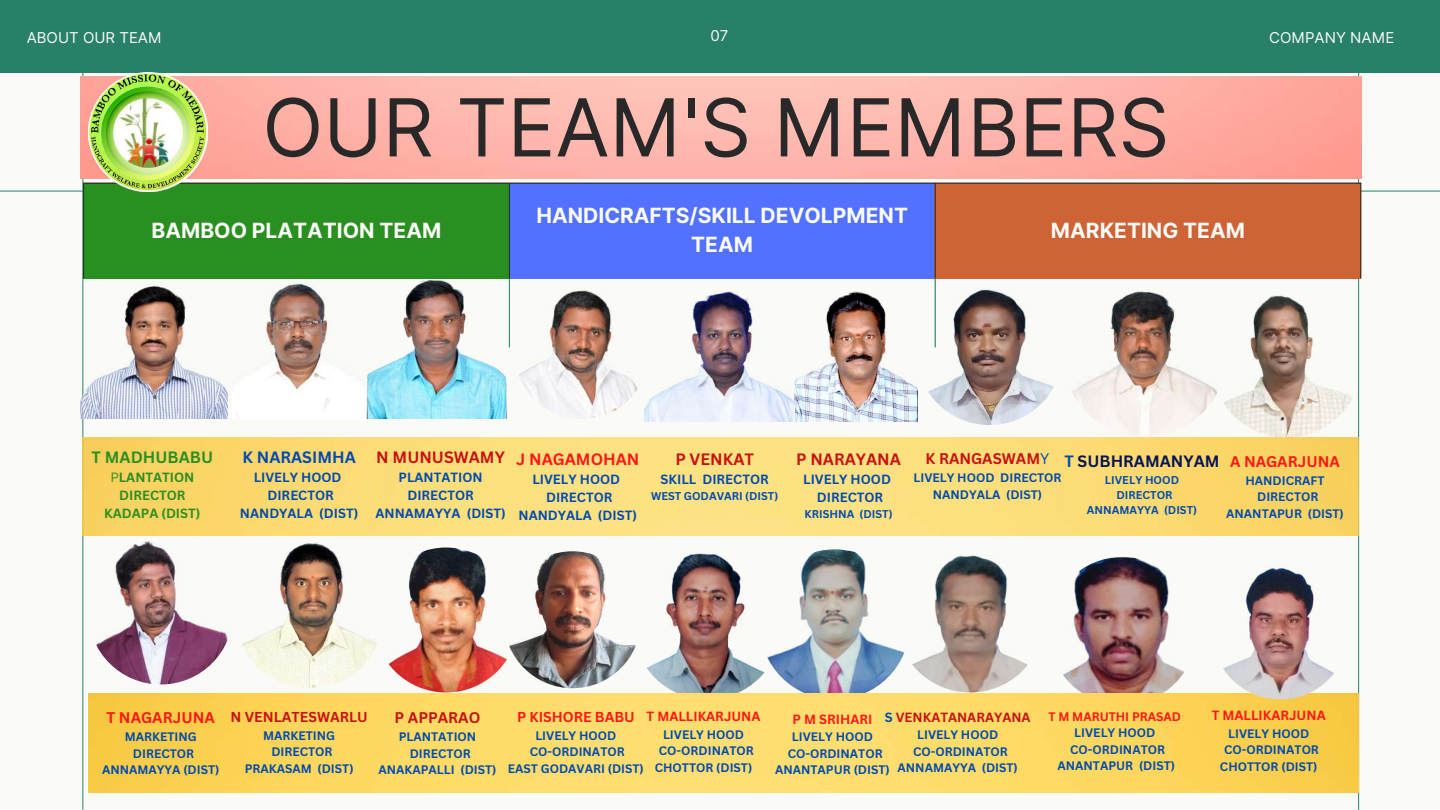
<style>
.page{position:relative;width:1440px;height:810px;background:#fafaf7}
.page>*{position:absolute;margin:0;border:0;box-sizing:border-box;transform-origin:0 0}
.t1{font:80px "Inter";color:#292828}
.t2{font:700 21px/29.2px "Inter";color:#fafaf7;text-align:center}
.t3{font:700 16px "Canva Sans";color:#c61212}
.t4{font:700 16px "Canva Sans";color:#061454}
.t5{font:700 16px "Canva Sans";color:#2a8f21}
.t6{font:700 16px "Canva Sans";color:#004aad}
.t7{font:700 16px "Canva Sans";color:#ff1616}
.t8{font:15px "Inter";color:#fafaf7}
.t9{font:700 15px "Canva Sans";color:#ff1616}
.t10{font:700 15px "Canva Sans";color:#c61212}
.t11{font:700 14px "Canva Sans";color:#c61212}
.t12{font:700 14px "Canva Sans";color:#ff1616}
.t13{font:700 13px/18px "Canva Sans";color:#004aad;text-align:center}
.t14{font:700 13px "Canva Sans";color:#ff1616}
.t15{font:700 13px/18px "Canva Sans";color:#2a8f21;text-align:center}
.t16{font:700 13px "Canva Sans";color:#c61212}
.t17{font:700 12px/16.5px "Canva Sans";color:#004aad;text-align:center}
.t18{font:700 12px "Canva Sans";color:#ff1616}
.t19{font:700 11px/15px "Canva Sans";color:#004aad;text-align:center}
.s1{font-weight:400}
.s2{font-weight:400;color:#004aad}
.s3{color:#004aad}
</style>
<div class="page">
<img style="left:916px;top:278px;width:147px;height:147px;border-radius:50%">
<img style="left:88px;top:540px;width:145px;height:145px;border-radius:50%">
<img style="left:374px;top:548px;width:145px;height:145px;border-radius:50%">
<img style="left:1064px;top:275px;width:162px;height:162px;border-radius:50%">
<img style="left:504px;top:551px;width:137px;height:137px;border-radius:50%">
<div style="left:0;top:0;width:1439px;height:72px;background:#278067"></div>
<hr style="left:0;top:191px;width:1440px;height:1px;background:#278067">
<hr style="left:82px;top:73px;width:1px;height:737px;background:#278067">
<hr style="left:1358px;top:73px;width:1px;height:737px;background:#278067">
<img style="left:515px;top:285px;width:134px;height:134px;border-radius:50%">
<img style="left:1212px;top:288px;width:149px;height:150px;border-radius:50%">
<img style="left:760px;top:549px;width:150px;height:150px;border-radius:50%">
<img style="left:80px;top:76px;width:1281px;height:102px">
<div style="left:83px;top:183px;width:427px;height:95px;background:#2a8f21"></div>
<div style="left:509px;top:183px;width:426px;height:95px;background:#5271ff"></div>
<div style="left:935px;top:183px;width:426px;height:95px;background:#ce6335"></div>
<hr style="left:83px;top:183px;width:1px;height:95px;background:#292828">
<hr style="left:509px;top:183px;width:1px;height:95px;background:#292828">
<hr style="left:935px;top:183px;width:1px;height:95px;background:#292828">
<hr style="left:1360px;top:183px;width:1px;height:95px;background:#292828">
<hr style="left:83px;top:183px;width:1278px;height:1px;background:#292828">
<hr style="left:509px;top:278px;width:1px;height:69px;background:#278067">
<hr style="left:935px;top:278px;width:1px;height:69px;background:#278067">
<img style="left:80px;top:276px;width:148px;height:143px">
<img style="left:362px;top:278px;width:146px;height:140px">
<img style="left:795px;top:291px;width:123px;height:130px">
<img style="left:645px;top:291px;width:150px;height:130px">
<img style="left:237px;top:281px;width:128px;height:137px">
<img style="left:633px;top:551px;width:148px;height:148px;border-radius:50%">
<img style="left:236px;top:540px;width:148px;height:148px;border-radius:50%">
<img style="left:896px;top:544px;width:148px;height:149px;border-radius:50%">
<img style="left:1049px;top:557px;width:148px;height:148px;border-radius:50%">
<img style="left:88px;top:694px;width:1270px;height:98px">
<img style="left:82px;top:437px;width:1276px;height:98px">
<img style="left:1212px;top:563px;width:137px;height:136px;border-radius:50%">
<img style="left:88px;top:72px;width:120px;height:119px">
<p class="t8" style="left:27px;top:29px;width:137px">ABOUT OUR TEAM</p>
<p class="t8" style="left:710px;top:27px;width:19px">07</p>
<p class="t8" style="left:1269px;top:29px;width:127px">COMPANY NAME</p>
<h1 class="t1" style="left:262px;top:80px;width:909px">OUR TEAM'S MEMBERS</h1>
<h2 class="t2" style="left:151px;top:216px;width:292px">BAMBOO PLATATION TEAM</h2>
<h2 class="t2" style="left:536px;top:201px;width:373px">HANDICRAFTS/SKILL DEVOLPMENT<br>TEAM</h2>
<h2 class="t2" style="left:1051px;top:216px;width:196px">MARKETING TEAM</h2>
<h3 class="t5" style="left:92px;top:446px;width:123px">T MADHUBABU</h3>
<p class="t15" style="left:104px;top:468px;width:98px"><span class="s1">P</span>LANTATION<br>DIRECTOR<br>KADAPA (DIST)</p>
<h3 class="t6" style="left:243px;top:446px;width:115px">K NARASIMHA</h3>
<p class="t13" style="left:240px;top:468px;width:120px">LIVELY HOOD<br>DIRECTOR<br>NANDYALA (DIST)</p>
<h3 class="t3" style="left:376px;top:446px;width:130px">N MUNUSWAMY</h3>
<p class="t13" style="left:375px;top:468px;width:132px">PLANTATION<br>DIRECTOR<br>ANNAMAYYA (DIST)</p>
<h3 class="t7" style="left:516px;top:448px;width:125px">J NAGAMOHAN</h3>
<p class="t13" style="left:519px;top:470px;width:120px">LIVELY HOOD<br>DIRECTOR<br>NANDYALA (DIST)</p>
<h3 class="t3" style="left:675px;top:448px;width:80px">P VENKAT</h3>
<p class="t13" style="left:661px;top:470px;width:110px">SKILL DIRECTOR</p>
<p class="t19" style="left:651px;top:488px;width:129px">WEST GODAVARI (DIST)</p>
<h3 class="t3" style="left:796px;top:448px;width:106px">P NARAYANA</h3>
<p class="t13" style="left:803px;top:470px;width:89px">LIVELY HOOD<br>DIRECTOR</p>
<p class="t19" style="left:805px;top:506px;width:90px">KRISHNA (DIST)</p>
<p class="t10" style="left:926px;top:448px;width:125px">K RANGASWAM<span class="s2">Y</span></p>
<p class="t17" style="left:914px;top:469px;width:150px">LIVELY HOOD DIRECTOR<br>NANDYALA (DIST)</p>
<h3 class="t4" style="left:1064px;top:450px;width:157px"><span class="s3">T</span> SUBHRAMANYAM</h3>
<p class="t19" style="left:1087px;top:472px;width:112px">LIVELY HOOD<br>DIRECTOR<br>ANNAMAYYA (DIST)</p>
<p class="t9" style="left:1230px;top:451px;width:111px">A NAGARJUNA</p>
<p class="t17" style="left:1226px;top:472px;width:119px">HANDICRAFT<br>DIRECTOR<br>ANANTAPUR (DIST)</p>
<p class="t9" style="left:107px;top:707px;width:110px">T NAGARJUNA</p>
<p class="t17" style="left:102px;top:728px;width:119px">MARKETING<br>DIRECTOR<br>ANNAMAYYA (DIST)</p>
<p class="t11" style="left:230px;top:707px;width:139px">N VENLATESWARLU</p>
<p class="t17" style="left:245px;top:727px;width:110px">MARKETING<br>DIRECTOR<br>PRAKASAM (DIST)</p>
<p class="t10" style="left:395px;top:707px;width:87px">P APPARAO</p>
<p class="t17" style="left:379px;top:728px;width:120px">PLANTATION<br>DIRECTOR<br>ANAKAPALLI (DIST)</p>
<p class="t12" style="left:517px;top:707px;width:119px">P KISHORE BABU</p>
<p class="t17" style="left:508px;top:727px;width:137px">LIVELY HOOD<br>CO-ORDINATOR<br>EAST GODAVARI (DIST)</p>
<p class="t14" style="left:647px;top:707px;width:115px">T MALLIKARJUNA</p>
<p class="t17" style="left:655px;top:726px;width:101px">LIVELY HOOD<br>CO-ORDINATOR<br>CHOTTOR (DIST)</p>
<p class="t16" style="left:885px;top:708px;width:147px"><span class="s3">S</span> VENKATANARAYANA</p>
<p class="t17" style="left:898px;top:726px;width:122px">LIVELY HOOD<br>CO-ORDINATOR<br>ANNAMAYYA (DIST)</p>
<p class="t14" style="left:793px;top:710px;width:81px">P M SRIHARI</p>
<p class="t17" style="left:775px;top:728px;width:116px">LIVELY HOOD<br>CO-ORDINATOR<br>ANANTAPUR (DIST)</p>
<p class="t18" style="left:1049px;top:708px;width:134px">T M MARUTHI PRASAD</p>
<p class="t17" style="left:1058px;top:724px;width:119px">LIVELY HOOD<br>CO-ORDINATOR<br>ANANTAPUR (DIST)</p>
<p class="t14" style="left:1212px;top:707px;width:115px">T MALLIKARJUNA</p>
<p class="t17" style="left:1220px;top:725px;width:101px">LIVELY HOOD<br>CO-ORDINATOR<br>CHOTTOR (DIST)</p>
</div>
